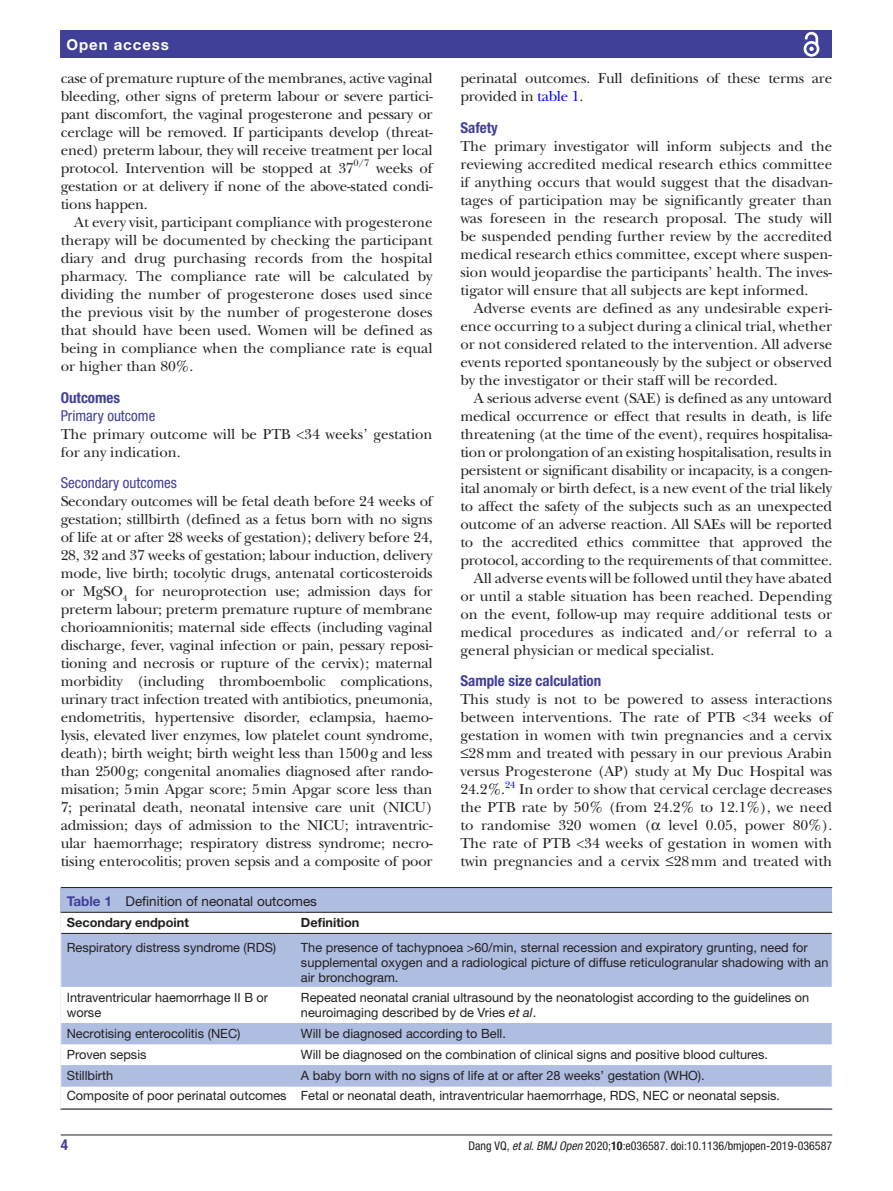
<style>
.page{position:relative;width:893px;height:1191px;background:#fff}
.page>*{position:absolute;margin:0;border:0;box-sizing:border-box;transform-origin:0 0}
.t1{font:15px/18px "New Baskerville";letter-spacing:-.015em;color:#231f20;text-align:justify}
.t2{font:700 condensed 15px "Helvetica Neue LT Std";color:#414099}
.t3{font:condensed 15px "Helvetica Neue LT Std";color:#414099}
.t4{font:700 15px "Helvetica Neue LT Std";letter-spacing:.065em;color:#fff}
.t5{font:13.5px "Helvetica Neue LT Std";color:#231f20}
.t6{font:12.75px/15.3px "Helvetica Neue LT Std";color:#231f20}
.t7{font:700 12.75px "Helvetica Neue LT Std";color:#231f20}
.t8{font:condensed 12px "Helvetica Neue LT Std";color:#231f20}
.t9{font:9.9px "New Baskerville";color:#231f20}
.t10{font:9.9px "New Baskerville";color:#00f}
.s1{color:#00f}
.s2{font-weight:700;color:#414099}
.s3{font-style:italic}
.s4{font-weight:700}
</style>
<div class="page">
<hr style="left:61px;top:1134px;width:771px;height:1px;background:#231f20">
<div style="left:61px;top:31px;width:771px;height:27px;background:#414099"></div>
<svg style="left:803px;top:31px;width:17px;height:26px"></svg>
<div style="left:61px;top:888px;width:771px;height:221px;background:#afbde1"></div>
<hr style="left:61px;top:887px;width:771px;height:1px;background:#231f20">
<div style="left:61px;top:913px;width:771px;height:195px;background:#fff"></div>
<svg style="left:61px;top:934px;width:771px;height:152px"></svg>
<hr style="left:61px;top:912px;width:234px;height:1px;background:#231f20">
<hr style="left:61px;top:933px;width:234px;height:1px;background:#231f20">
<hr style="left:295px;top:912px;width:537px;height:1px;background:#231f20">
<hr style="left:295px;top:933px;width:537px;height:1px;background:#231f20">
<hr style="left:61px;top:1108px;width:234px;height:1px;background:#231f20">
<hr style="left:295px;top:1108px;width:537px;height:1px;background:#231f20">
<svg style="left:60px;top:912px;width:1px;height:21px"></svg>
<svg style="left:60px;top:1023px;width:1px;height:85px"></svg>
<p class="t4" style="left:66px;top:35px;width:104px">Open access</p>
<p class="t1" style="left:61px;top:69px;width:373px">case of premature rupture of the membranes, active vaginal bleeding, other signs of preterm labour or severe partici&shy;pant discomfort, the vaginal progesterone and pessary or cerclage will be removed. If participants develop (threat&shy;ened) preterm labour, they will receive treatment per local protocol. Intervention will be stopped at 37</p>
<p class="t9" style="left:353px;top:157px;width:17px">0/7</p>
<p class="t1" style="left:61px;top:159px;width:373px;text-indent:315px">weeks of gestation or at delivery if none of the above-stated condi&shy;tions happen.</p>
<p class="t1" style="left:61px;top:213px;width:373px;text-indent:14px">At every visit, participant compliance with progesterone therapy will be documented by checking the participant diary and drug purchasing records from the hospital pharmacy. The compliance rate will be calculated by dividing the number of progesterone doses used since the previous visit by the number of progesterone doses that should have been used. Women will be defined as being in compliance when the compliance rate is equal or higher than 80%.</p>
<p class="t2" style="left:61px;top:388px;width:61px">Outcomes</p>
<p class="t3" style="left:61px;top:407px;width:96px">Primary outcome</p>
<p class="t1" style="left:61px;top:425px;width:373px">The primary outcome will be PTB &lt;34 weeks’ gestation for any indication.</p>
<p class="t3" style="left:61px;top:474px;width:118px">Secondary outcomes</p>
<p class="t1" style="left:61px;top:492px;width:373px">Secondary outcomes will be fetal death before 24 weeks of gestation; stillbirth (defined as a fetus born with no signs of life at or after 28 weeks of gestation); delivery before 24, 28, 32 and 37 weeks of gestation; labour induction, delivery mode, live birth; tocolytic drugs, antenatal corticosteroids or MgSO<sub>4</sub> for neuroprotection use; admission days for preterm labour; preterm premature rupture of membrane chorioamnionitis; maternal side effects (including vaginal discharge, fever, vaginal infection or pain, pessary reposi&shy;tioning and necrosis or rupture of the cervix); maternal morbidity (including thromboembolic complications, urinary tract infection treated with antibiotics, pneumonia, endometritis, hypertensive disorder, eclampsia, haemo&shy;lysis, elevated liver enzymes, low platelet count syndrome, death); birth weight; birth weight less than 1500g and less than 2500g; congenital anomalies diagnosed after rando&shy;misation; 5min Apgar score; 5min Apgar score less than 7; perinatal death, neonatal intensive care unit (NICU) admission; days of admission to the NICU; intraventric&shy;ular haemorrhage; respiratory distress syndrome; necro&shy;tising enterocolitis; proven sepsis and a composite of poor</p>
<p class="t1" style="left:460px;top:69px;width:373px">perinatal outcomes. Full definitions of these terms are provided in <span class="s1">table 1</span>.</p>
<p class="t2" style="left:460px;top:118px;width:39px">Safety</p>
<p class="t1" style="left:460px;top:137px;width:373px">The primary investigator will inform subjects and the reviewing accredited medical research ethics committee if anything occurs that would suggest that the disadvan&shy;tages of participation may be significantly greater than was foreseen in the research proposal. The study will be suspended pending further review by the accredited medical research ethics committee, except where suspen&shy;sion would jeopardise the participants’ health. The inves&shy;tigator will ensure that all subjects are kept informed.</p>
<p class="t1" style="left:460px;top:299px;width:373px;text-indent:14px">Adverse events are defined as any undesirable experi&shy;ence occurring to a subject during a clinical trial, whether or not considered related to the intervention. All adverse events reported spontaneously by the subject or observed by the investigator or their staff will be recorded.</p>
<p class="t1" style="left:474px;top:389px;width:360px">A serious adverse event (SAE) is defined as any untoward</p>
<p class="t1" style="left:460px;top:407px;width:373px">medical occurrence or effect that results in death, is life</p>
<p class="t1" style="left:460px;top:425px;width:373px">threatening (at the time of the event), requires hospitalisa-</p>
<p class="t1" style="left:460px;top:443px;width:373px">tion or prolongation of an existing hospitalisation, results in</p>
<p class="t1" style="left:460px;top:461px;width:373px">persistent or significant disability or incapacity, is a congen-</p>
<p class="t1" style="left:460px;top:479px;width:373px">ital anomaly or birth defect, is a new event of the trial likely</p>
<p class="t1" style="left:460px;top:497px;width:373px">to affect the safety of the subjects such as an unexpected</p>
<p class="t1" style="left:460px;top:515px;width:373px">outcome of an adverse reaction. All SAEs will be reported</p>
<p class="t1" style="left:460px;top:533px;width:373px">to the accredited ethics committee that approved the</p>
<p class="t1" style="left:460px;top:551px;width:373px">protocol, according to the requirements of that committee.</p>
<p class="t1" style="left:474px;top:569px;width:360px">All adverse events will be followed until they have abated</p>
<p class="t1" style="left:460px;top:587px;width:373px">or until a stable situation has been reached. Depending</p>
<p class="t1" style="left:460px;top:605px;width:373px">on the event, follow-up may require additional tests or</p>
<p class="t1" style="left:460px;top:623px;width:373px">medical procedures as indicated and/or referral to a</p>
<p class="t1" style="left:460px;top:641px;width:256px">general physician or medical specialist.</p>
<p class="t2" style="left:460px;top:672px;width:142px">Sample size calculation</p>
<p class="t1" style="left:460px;top:690px;width:373px">This study is not to be powered to assess interactions between interventions. The rate of PTB &lt;34 weeks of gestation in women with twin pregnancies and a cervix ≤28mm and treated with pessary in our previous Arabin versus Progesterone (AP) study at My Duc Hospital was 24.2%.</p>
<p class="t10" style="left:505px;top:778px;width:12px">24</p>
<p class="t1" style="left:460px;top:780px;width:373px;text-indent:59px">In order to show that cervical cerclage decreases the PTB rate by 50% (from 24.2% to 12.1%), we need to randomise 320 women ( level 0.05, power 80%).<br>The rate of PTB &lt;34 weeks of gestation in women with twin pregnancies and a cervix ≤28mm and treated with</p>
<p class="t5" style="left:67px;top:893px;width:252px"><span class="s2">Table 1</span> Definition of neonatal outcomes</p>
<p class="t7" style="left:67px;top:915px;width:124px">Secondary endpoint</p>
<p class="t7" style="left:301px;top:915px;width:60px">Definition</p>
<p class="t6" style="left:67px;top:939px;width:211px">Respiratory distress syndrome (RDS)</p>
<p class="t6" style="left:301px;top:939px;width:529px">The presence of tachypnoea &gt;60/min, sternal recession and expiratory grunting, need for supplemental oxygen and a radiological picture of diffuse reticulogranular shadowing with an air bronchogram.</p>
<p class="t6" style="left:67px;top:989px;width:203px">Intraventricular haemorrhage II B or worse</p>
<p class="t6" style="left:301px;top:989px;width:510px">Repeated neonatal cranial ultrasound by the neonatologist according to the guidelines on neuroimaging described by de Vries <span class="s3">et al</span>.</p>
<p class="t6" style="left:67px;top:1025px;width:175px">Necrotising enterocolitis (NEC)</p>
<p class="t6" style="left:301px;top:1025px;width:206px">Will be diagnosed according to Bell.</p>
<p class="t6" style="left:67px;top:1047px;width:81px">Proven sepsis</p>
<p class="t6" style="left:301px;top:1047px;width:468px">Will be diagnosed on the combination of clinical signs and positive blood cultures.</p>
<p class="t6" style="left:67px;top:1068px;width:48px">Stillbirth</p>
<p class="t6" style="left:67px;top:1065px;width:715px;line-height:19.6px;text-indent:234px">A baby born with no signs of life at or after 28 weeks’ gestation (WHO).<br>Composite of poor perinatal outcomes Fetal or neonatal death, intraventricular haemorrhage, RDS, NEC or neonatal sepsis.</p>
<p class="t2" style="left:61px;top:1135px;width:9px">4</p>
<p class="t8" style="left:469px;top:1138px;width:365px">Dang VQ, <span class="s3">et al</span>. <span class="s3">BMJ Open</span> 2020;<span class="s4">10</span>:e036587. doi:10.1136/bmjopen-2019-036587</p>
</div>
